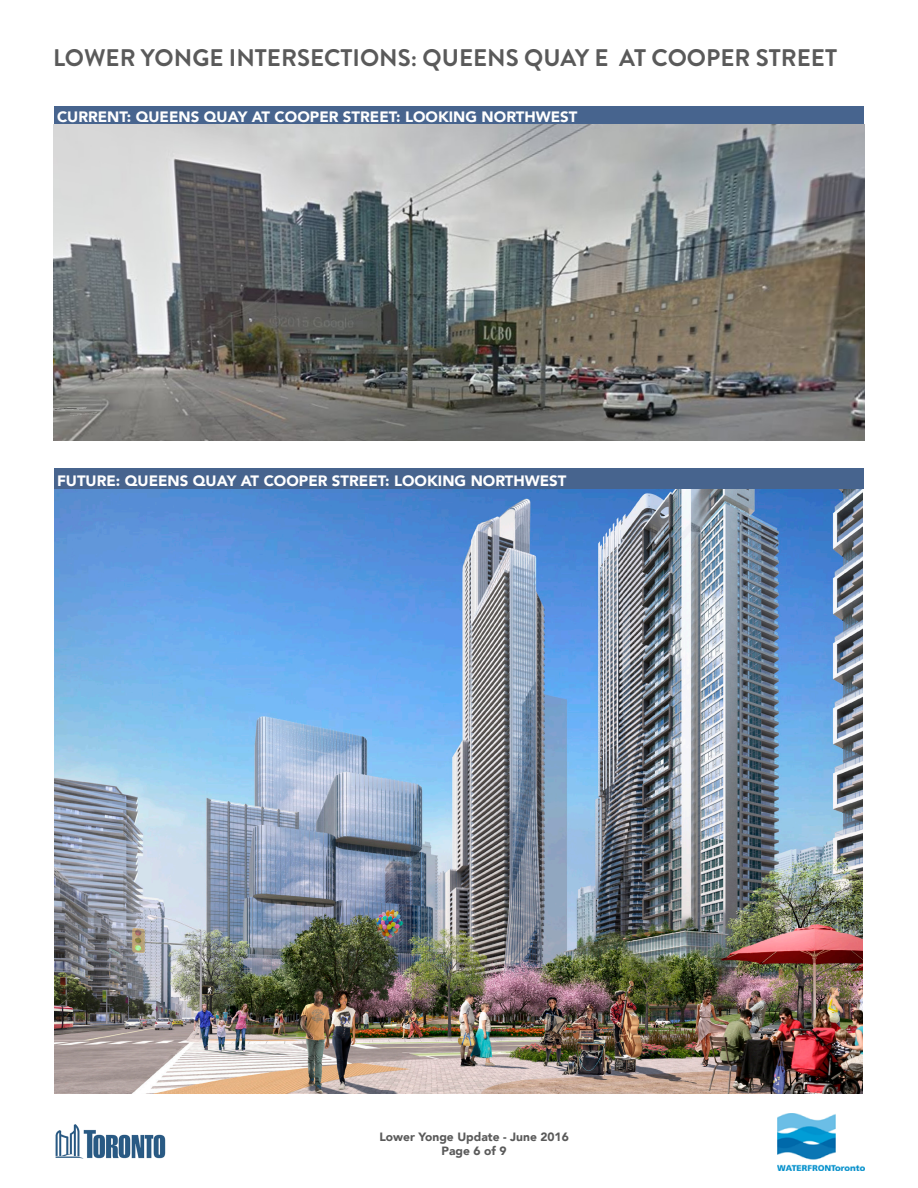
<style>
.page{position:relative;width:918px;height:1188px;background:#fff}
.page>*{position:absolute;margin:0;border:0;box-sizing:border-box;transform-origin:0 0}
.t1{font:700 24px "Brandon Grotesque";color:#5a5a5a}
.t2{font:900 15px "Avenir";color:#fff}
.t3{font:900 12px "Avenir";color:#5a5a5a}
</style>
<div class="page">
<img style="left:55px;top:1125px;width:110px;height:34px">
<img style="left:54px;top:124px;width:811px;height:316px">
<div style="left:55px;top:107px;width:809px;height:17px;background:#47648e"></div>
<img style="left:54px;top:485px;width:809px;height:608px">
<div style="left:55px;top:468px;width:809px;height:20px;background:#47648e"></div>
<img style="left:778px;top:1113px;width:87px;height:57px">
<p class="t1" style="left:53px;top:41px;width:786px">LOWER YONGE INTERSECTIONS: QUEENS QUAY E AT COOPER STREET</p>
<p class="t2" style="left:57px;top:104px;width:522px">CURRENT: QUEENS QUAY AT COOPER STREET: LOOKING NORTHWEST</p>
<p class="t2" style="left:57px;top:468px;width:511px">FUTURE: QUEENS QUAY AT COOPER STREET: LOOKING NORTHWEST</p>
<p class="t3" style="left:379px;top:1126px;width:191px">Lower Yonge Update - June 2016</p>
<p class="t3" style="left:442px;top:1140px;width:67px">Page 6 of 9</p>
</div>
